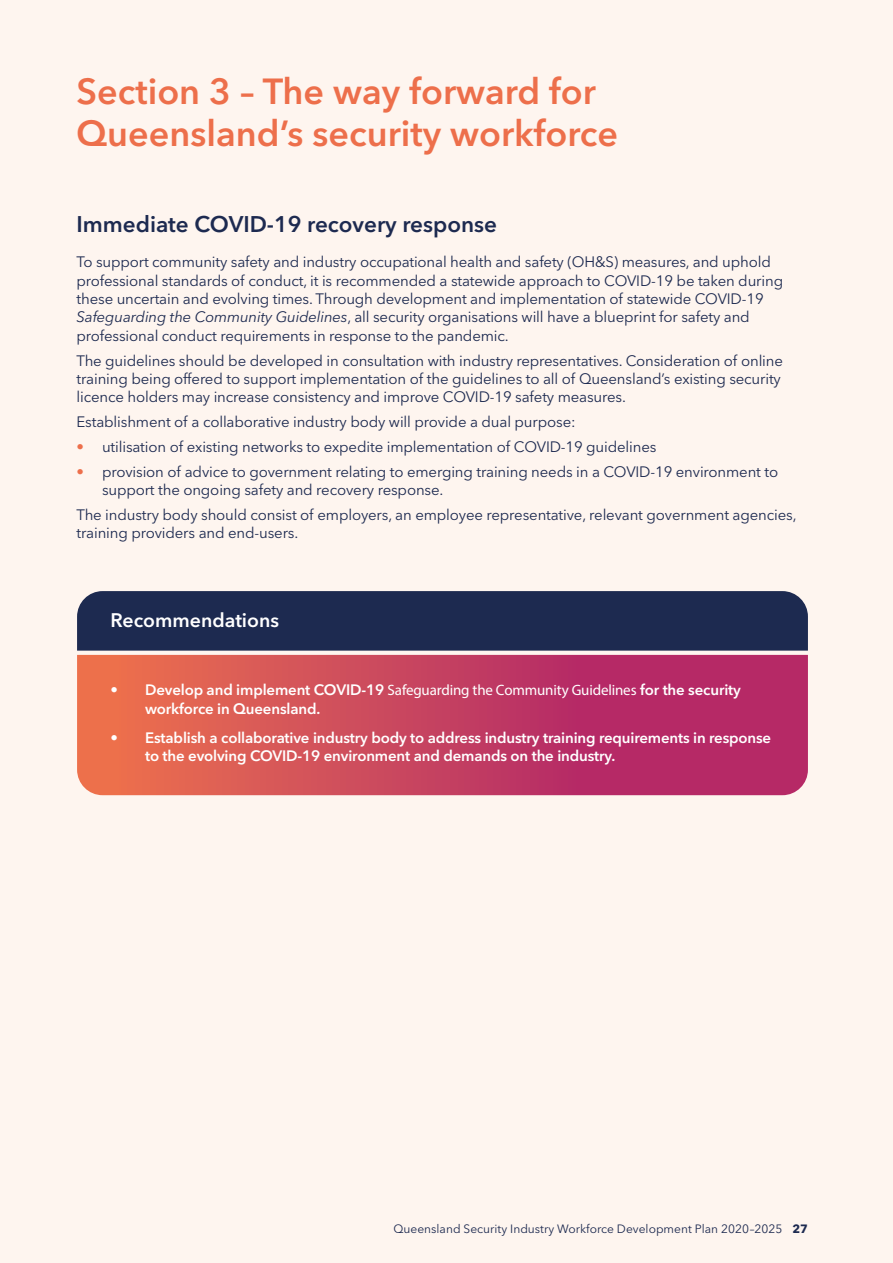
<style>
.page{position:relative;width:893px;height:1263px;background:#fef5ef}
.page>*{position:absolute;margin:0;border:0;box-sizing:border-box;transform-origin:0 0}
.t1{font:600 36px/42px "Avenir Next LT Pro";color:#ed6f4b}
.t2{font:600 22.5px "Avenir Next LT Pro";color:#1d2a50}
.t3{font:600 19.5px "Avenir Next LT Pro";color:#fff}
.t4{font:15px/18.3px "Avenir Next LT Pro";letter-spacing:-.01em;color:#1d2a50}
.t5{font:600 15px/18.3px "Avenir Next LT Pro";letter-spacing:-.01em;color:#fff}
.t6{font:12px "Avenir Next LT Pro";color:#1d2a50}
.s1{font-style:italic}
.s2{color:#ed6f4b}
.s3{font-family:"Myriad Pro";font-weight:400}
.s4{font-weight:700}
</style>
<div class="page">
<div style="left:77px;top:591px;width:731px;height:60px;background:#1d2a50"></div>
<svg style="left:77px;top:655px;width:731px;height:140px;background:#c9445e"></svg>
<h1 class="t1" style="left:77px;top:70px;width:543px">Section 3 – The way forward for<br>Queensland’s security workforce</h1>
<h2 class="t2" style="left:77px;top:210px;width:422px">Immediate COVID-19 recovery response</h2>
<p class="t4" style="left:77px;top:253px;width:708px">To support community safety and industry occupational health and safety (OH&amp;S) measures, and uphold professional standards of conduct, it is recommended a statewide approach to COVID-19 be taken during these uncertain and evolving times. Through development and implementation of statewide COVID-19<br><span class="s1">Safeguarding the Community Guidelines</span>, all security organisations will have a blueprint for safety and professional conduct requirements in response to the pandemic.</p>
<p class="t4" style="left:77px;top:351px;width:708px">The guidelines should be developed in consultation with industry representatives. Consideration of online training being offered to support implementation of the guidelines to all of Queensland’s existing security licence holders may increase consistency and improve COVID-19 safety measures.</p>
<p class="t4" style="left:77px;top:413px;width:501px">Establishment of a collaborative industry body will provide a dual purpose:</p>
<p class="t4" style="left:77px;top:437px;width:581px"><span class="s2">•</span> utilisation of existing networks to expedite implementation of COVID-19 guidelines</p>
<p class="t4" style="left:102px;top:462px;width:678px;text-indent:-26px"><span class="s2">•</span> provision of advice to government relating to emerging training needs in a COVID-19 environment to support the ongoing safety and recovery response.</p>
<p class="t4" style="left:77px;top:505px;width:721px">The industry body should consist of employers, an employee representative, relevant government agencies, training providers and end-users.</p>
<h3 class="t3" style="left:111px;top:608px;width:170px">Recommendations</h3>
<p class="t5" style="left:145px;top:681px;width:597px;text-indent:-34px">• Develop and implement COVID-19 <span class="s3">Safeguarding the Community Guidelines</span> for the security workforce in Queensland.</p>
<p class="t5" style="left:145px;top:728px;width:628px;text-indent:-34px">• Establish a collaborative industry body to address industry training requirements in response to the evolving COVID-19 environment and demands on the industry.</p>
<p class="t6" style="left:393px;top:1222px;width:416px">Queensland Security Industry Workforce Development Plan 2020–2025 <span class="s4">27</span></p>
</div>
